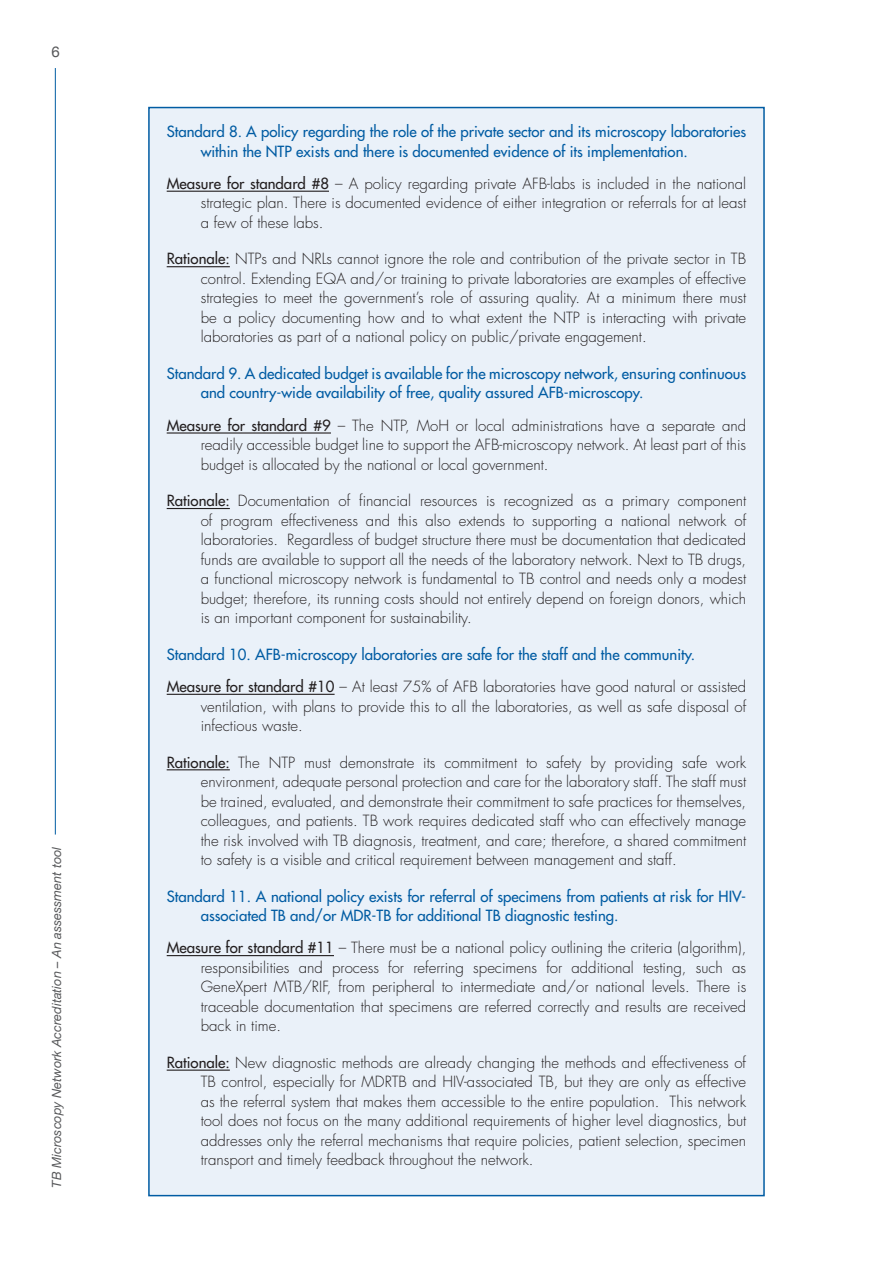
<style>
.page{position:relative;width:893px;height:1263px;background:#fff}
.page>*{position:absolute;margin:0;border:0;box-sizing:border-box;transform-origin:0 0}
.t1{font:300 15px/19.5px "Futura";color:#231f20;text-align:justify}
.t2{font:15px/19.5px "Futura";color:#015ca3}
.t3{font:15px "Helvetica Neue";color:#57585a}
.t4{font:italic 12.75px "Helvetica Neue";letter-spacing:-.005em;color:#57585a}
.s1{font-weight:400}
.s2{color:#231f20}
.s3{font-weight:300;color:#231f20}
</style>
<div class="page">
<hr style="left:55px;top:68px;width:1px;height:766px;background:#015ca3">
<div style="left:149px;top:108px;width:615px;height:1087px;background:#eaf1f9"></div>
<hr style="left:167px;top:191px;width:162px;height:1px;background:#231f20">
<hr style="left:167px;top:266px;width:63px;height:1px;background:#231f20">
<hr style="left:167px;top:432px;width:164px;height:2px;background:#231f20">
<hr style="left:167px;top:508px;width:63px;height:1px;background:#231f20">
<hr style="left:167px;top:694px;width:168px;height:1px;background:#231f20">
<hr style="left:167px;top:769px;width:63px;height:1px;background:#231f20">
<hr style="left:167px;top:955px;width:167px;height:1px;background:#231f20">
<hr style="left:167px;top:1069px;width:63px;height:2px;background:#231f20">
<p class="t3" style="left:52px;top:43px;width:10px">6</p>
<p class="t4" style="left:49px;top:1187px;width:342px;rotate:-90deg">TB Microscopy Network Accreditation – An assessment tool</p>
<p class="t2" style="left:201px;top:122px;width:547px;text-indent:-34px">Standard 8. A policy regarding the role of the private sector and its microscopy laboratories within the NTP exists and there is documented evidence of its implementation.</p>
<p class="t1" style="left:201px;top:174px;width:547px;text-indent:-34px"><span class="s1">Measure for standard #8</span> – A policy regarding private AFB-labs is included in the national strategic plan. There is documented evidence of either integration or referrals for at least a few of these labs.</p>
<p class="t1" style="left:201px;top:250px;width:547px;text-indent:-34px"><span class="s1">Rationale:</span> NTPs and NRLs cannot ignore the role and contribution of the private sector in TB control. Extending EQA and/or training to private laboratories are examples of effective strategies to meet the government’s role of assuring quality. At a minimum there must be a policy documenting how and to what extent the NTP is interacting with private laboratories as part of a national policy on public/private engagement.</p>
<p class="t2" style="left:201px;top:364px;width:547px;text-indent:-34px">Standard 9. A dedicated budget is available for the microscopy network, ensuring continuous and country-wide availability of free, quality assured AFB-microscopy.</p>
<p class="t1" style="left:201px;top:416px;width:547px;text-indent:-34px"><span class="s1">Measure for standard #9</span> – The NTP, MoH or local administrations have a separate and readily accessible budget line to support the AFB-microscopy network. At least part of this budget is allocated by the national or local government.</p>
<p class="t1" style="left:201px;top:491px;width:547px;text-indent:-34px"><span class="s1">Rationale:</span> Documentation of financial resources is recognized as a primary component of program effectiveness and this also extends to supporting a national network of laboratories. Regardless of budget structure there must be documentation that dedicated funds are available to support all the needs of the laboratory network. Next to TB drugs, a functional microscopy network is fundamental to TB control and needs only a modest budget; therefore, its running costs should not entirely depend on foreign donors, which is an important component for sustainability.</p>
<p class="t2" style="left:167px;top:638px;width:581px;line-height:32.2px">Standard 10. AFB-microscopy laboratories are safe for the staff and the community.<br><span class="s2">Measure for standard #10</span> <span class="s3">– At least 75% of AFB laboratories have good natural or assisted</span></p>
<p class="t1" style="left:201px;top:697px;width:547px">ventilation, with plans to provide this to all the laboratories, as well as safe disposal of infectious waste.</p>
<p class="t1" style="left:201px;top:753px;width:547px;text-indent:-34px"><span class="s1">Rationale:</span> The NTP must demonstrate its commitment to safety by providing safe work environment, adequate personal protection and care for the laboratory staff. The staff must be trained, evaluated, and demonstrate their commitment to safe practices for themselves, colleagues, and patients. TB work requires dedicated staff who can effectively manage the risk involved with TB diagnosis, treatment, and care; therefore, a shared commitment to safety is a visible and critical requirement between management and staff.</p>
<p class="t2" style="left:201px;top:886px;width:547px;text-indent:-34px">Standard 11. A national policy exists for referral of specimens from patients at risk for HIV&shy;associated TB and/or MDR-TB for additional TB diagnostic testing.</p>
<p class="t1" style="left:201px;top:938px;width:547px;text-indent:-34px"><span class="s1">Measure for standard #11</span> – There must be a national policy outlining the criteria (algorithm), responsibilities and process for referring specimens for additional testing, such as GeneXpert MTB/RIF, from peripheral to intermediate and/or national levels. There is traceable documentation that specimens are referred correctly and results are received back in time.</p>
<p class="t1" style="left:201px;top:1053px;width:547px;text-indent:-34px"><span class="s1">Rationale:</span> New diagnostic methods are already changing the methods and effectiveness of TB control, especially for MDRTB and HIV-associated TB, but they are only as effective as the referral system that makes them accessible to the entire population. This network tool does not focus on the many additional requirements of higher level diagnostics, but addresses only the referral mechanisms that require policies, patient selection, specimen transport and timely feedback throughout the network.</p>
</div>
